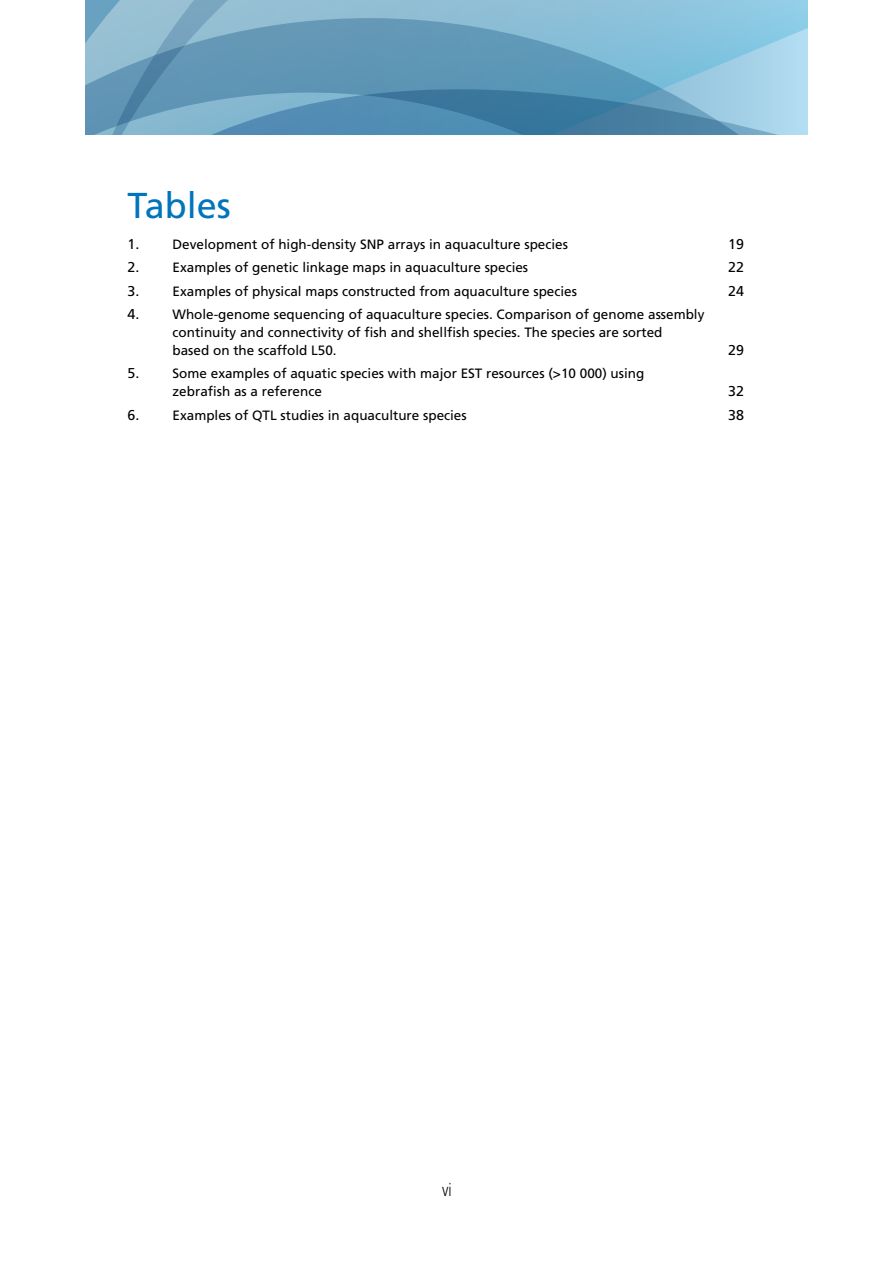
<style>
.page{position:relative;width:893px;height:1263px;background:#fff}
.page>*{position:absolute;margin:0;border:0;box-sizing:border-box;transform-origin:0 0}
.t1{font:36px "Frutiger LT Std";color:#0074bc}
.t2{font:300 18px "Frutiger LT Std";color:#000;scale:.8 1}
.t3{font:14.25px "Frutiger LT Std";color:#000}
.t4{font:13.5px/18px "Frutiger LT Std";color:#000}
.s1{font-size:14.25px}
</style>
<div class="page">
<svg style="left:85px;top:0;width:723px;height:18px;background:#8ebfd6"></svg>
<svg style="left:85px;top:18px;width:723px;height:116px;background:#6da3c1"></svg>
<h1 class="t1" style="left:128px;top:185px;width:105px">Tables</h1>
<p class="t4" style="left:128px;top:235px;width:442px"><span class="s1">1.</span> Development of high-density SNP arrays in aquaculture species</p>
<p class="t3" style="left:728px;top:236px;width:17px">19</p>
<p class="t4" style="left:128px;top:259px;width:402px"><span class="s1">2.</span> Examples of genetic linkage maps in aquaculture species</p>
<p class="t3" style="left:728px;top:259px;width:17px">22</p>
<p class="t4" style="left:128px;top:282px;width:451px"><span class="s1">3.</span> Examples of physical maps constructed from aquaculture species</p>
<p class="t3" style="left:728px;top:282px;width:17px">24</p>
<p class="t4" style="left:173px;top:305px;width:533px;text-indent:-45px"><span class="s1">4.</span> Whole-genome sequencing of aquaculture species. Comparison of genome assembly continuity and connectivity of fish and shellfish species. The species are sorted<br>based on the scaffold L50.</p>
<p class="t3" style="left:728px;top:342px;width:17px">29</p>
<p class="t4" style="left:173px;top:365px;width:473px;text-indent:-45px"><span class="s1">5.</span> Some examples of aquatic species with major EST resources (&gt;10 000) using zebrafish as a reference</p>
<p class="t3" style="left:728px;top:383px;width:17px">32</p>
<p class="t4" style="left:128px;top:406px;width:341px"><span class="s1">6.</span> Examples of QTL studies in aquaculture species</p>
<p class="t3" style="left:728px;top:406px;width:17px">38</p>
<h2 class="t2" style="left:442px;top:1180px;width:13px">vi</h2>
</div>
